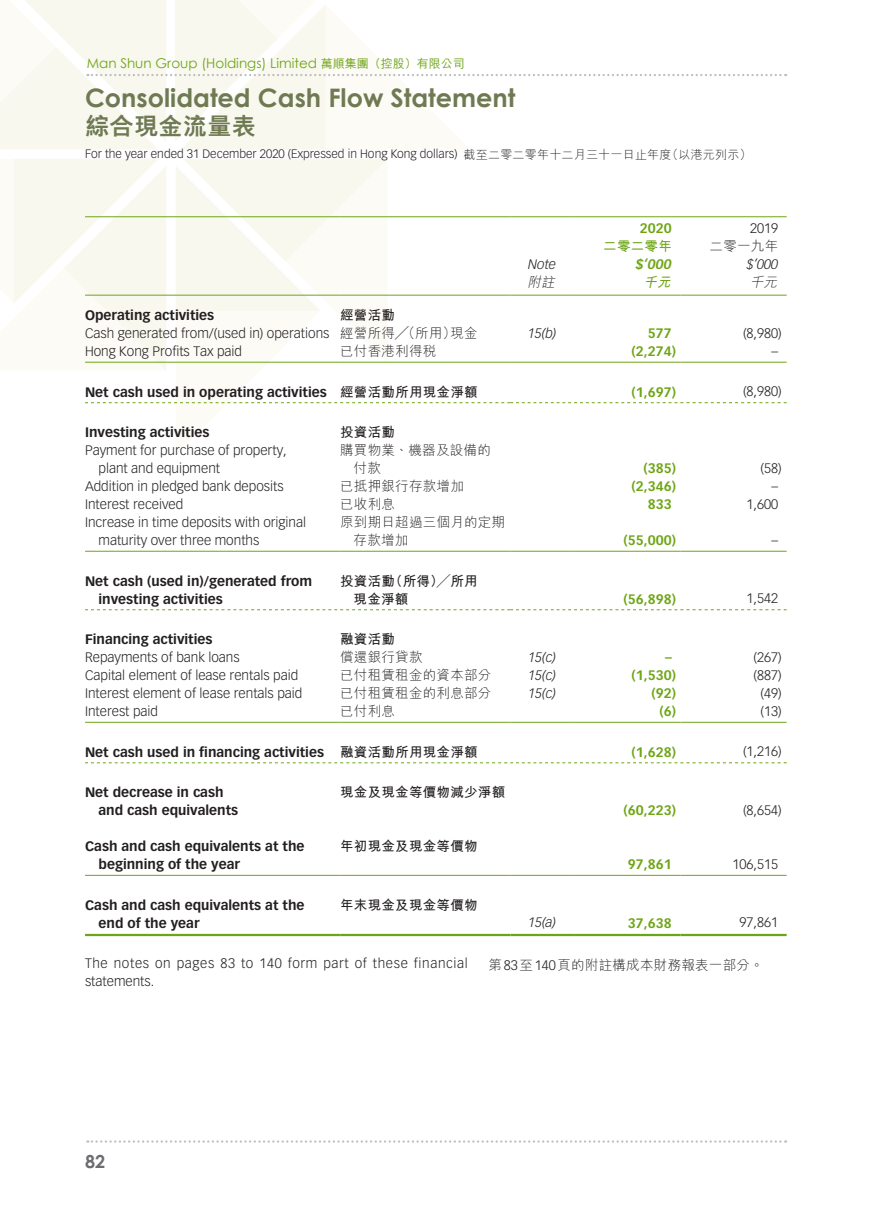
<style>
.page{position:relative;width:893px;height:1212px;background:#fff}
.page>*{position:absolute;margin:0;border:0;box-sizing:border-box;transform-origin:0 0}
.t1{font:700 25.5px "Century Gothic";color:#6f7a53}
.t2{font:800 24px "M Hei HK";letter-spacing:.02em;color:#6f7a53}
.t3{font:700 18px "Century Gothic";color:#6c6d70}
.t4{font:300 13.5px/18px "Vectora LT Std";color:#231f20}
.t5{font:700 13.5px/18px "Vectora LT Std";color:#231f20}
.t6{font:300 13.5px/18px "M Hei HK";letter-spacing:.02em;color:#231f20}
.t7{font:700 13.5px "Vectora LT Std";color:#6ea516}
.t8{font:700 13.5px/18px "M Hei HK";letter-spacing:.02em;color:#231f20}
.t9{font:300 13.5px/18px "Vectora LT Std";letter-spacing:.05em;color:#231f20}
.t10{font:13.5px "Century Gothic";color:#6ea516}
.t11{font:italic 300 13.5px "Vectora LT Std";color:#231f20}
.t12{font:700 13.5px "M Hei HK";letter-spacing:.02em;color:#6ea516}
.t13{font:italic 700 13.5px "Vectora LT Std";color:#6ea516}
.t14{font:italic 300 13.5px "M Hei HK";color:#231f20}
.t15{font:italic 700 13.5px "M Hei HK";color:#6ea516}
.t16{font:300 12px "Vectora LT Std";color:#231f20}
.s1{font-family:"M Hei HK";font-weight:500;font-size:12px}
.s2{font-family:"M Hei HK"}
.s3{font-family:"Vectora LT Std"}
</style>
<div class="page">
<svg style="left:87px;top:1140px;width:699px;height:2px"></svg>
<svg style="left:14px;top:159px;width:773px;height:245px"></svg>
<hr style="left:85px;top:551px;width:255px;height:1px;background:#6ea516">
<hr style="left:340px;top:551px;width:170px;height:1px;background:#6ea516">
<hr style="left:510px;top:551px;width:64px;height:1px;background:#6ea516">
<hr style="left:574px;top:551px;width:106px;height:1px;background:#6ea516">
<hr style="left:680px;top:551px;width:107px;height:1px;background:#6ea516">
<svg style="left:85px;top:609px;width:702px;height:1px"></svg>
<hr style="left:85px;top:722px;width:255px;height:1px;background:#6ea516">
<hr style="left:340px;top:722px;width:170px;height:1px;background:#6ea516">
<hr style="left:510px;top:722px;width:64px;height:1px;background:#6ea516">
<hr style="left:574px;top:722px;width:106px;height:1px;background:#6ea516">
<hr style="left:680px;top:722px;width:107px;height:1px;background:#6ea516">
<svg style="left:85px;top:762px;width:702px;height:1px"></svg>
<hr style="left:85px;top:875px;width:255px;height:1px;background:#6ea516">
<hr style="left:340px;top:875px;width:170px;height:1px;background:#6ea516">
<hr style="left:510px;top:875px;width:64px;height:1px;background:#6ea516">
<hr style="left:574px;top:875px;width:106px;height:1px;background:#6ea516">
<hr style="left:680px;top:875px;width:107px;height:1px;background:#6ea516">
<hr style="left:85px;top:934px;width:255px;height:2px;background:#6ea516">
<hr style="left:340px;top:934px;width:170px;height:2px;background:#6ea516">
<hr style="left:510px;top:934px;width:64px;height:2px;background:#6ea516">
<hr style="left:574px;top:934px;width:106px;height:2px;background:#6ea516">
<hr style="left:680px;top:934px;width:107px;height:2px;background:#6ea516">
<svg style="left:0;top:0;width:786px;height:149px"></svg>
<p class="t10" style="left:87px;top:54px;width:380px">Man Shun Group (Holdings) Limited <span class="s1">萬順集團（控股）有限公司</span></p>
<h1 class="t1" style="left:85px;top:78px;width:432px">Consolidated Cash Flow Statement</h1>
<h2 class="t2" style="left:85px;top:115px;width:172px">綜合現金流量表</h2>
<p class="t16" style="left:85px;top:147px;width:668px">For the year ended 31 December 2020 (Expressed in Hong Kong dollars) <span class="s2">截至二零二零年十二月三十一日止年度（以港元列示）</span></p>
<p class="t7" style="left:640px;top:220px;width:33px">2020</p>
<p class="t4" style="left:750px;top:219px;width:30px">2019</p>
<p class="t12" style="left:603px;top:237px;width:70px">二零二零年</p>
<p class="t6" style="left:710px;top:237px;width:70px">二零一九年</p>
<p class="t11" style="left:528px;top:256px;width:30px">Note</p>
<p class="t13" style="left:636px;top:256px;width:37px">$’000</p>
<p class="t11" style="left:747px;top:256px;width:33px">$’000</p>
<p class="t14" style="left:527px;top:276px;width:32px">附註</p>
<p class="t15" style="left:643px;top:273px;width:32px">千元</p>
<p class="t14" style="left:750px;top:276px;width:32px">千元</p>
<p class="t5" style="left:85px;top:306px;width:131px">Operating activities</p>
<p class="t8" style="left:340px;top:305px;width:56px">經營活動</p>
<p class="t4" style="left:85px;top:325px;width:394px">Cash generated from/(used in) operations <span class="s2">經營所得╱（所用）現金</span></p>
<p class="t11" style="left:528px;top:325px;width:30px">15(b)</p>
<p class="t7" style="left:648px;top:325px;width:25px">577</p>
<p class="t4" style="left:743px;top:324px;width:40px">(8,980)</p>
<p class="t4" style="left:85px;top:343px;width:159px">Hong Kong Profits Tax paid</p>
<p class="t6" style="left:340px;top:342px;width:98px">已付香港利得稅</p>
<p class="t7" style="left:632px;top:343px;width:46px">(2,274)</p>
<p class="t4" style="left:771px;top:342px;width:8px">–</p>
<p class="t5" style="left:85px;top:383px;width:394px">Net cash used in operating activities <span class="s2">經營活動所用現金淨額</span></p>
<p class="t7" style="left:632px;top:384px;width:46px">(1,697)</p>
<p class="t4" style="left:743px;top:383px;width:40px">(8,980)</p>
<p class="t5" style="left:85px;top:423px;width:126px">Investing activities</p>
<p class="t8" style="left:340px;top:422px;width:56px">投資活動</p>
<p class="t4" style="left:99px;top:442px;width:190px;text-indent:-13px">Payment for purchase of property, plant and equipment</p>
<p class="t6" style="left:354px;top:441px;width:139px;text-indent:-13px">購買物業、機器及設備的付款</p>
<p class="t7" style="left:644px;top:460px;width:34px">(385)</p>
<p class="t4" style="left:761px;top:459px;width:23px">(58)</p>
<p class="t4" style="left:85px;top:478px;width:200px">Addition in pledged bank deposits</p>
<p class="t6" style="left:340px;top:477px;width:125px">已抵押銀行存款增加</p>
<p class="t7" style="left:632px;top:478px;width:46px">(2,346)</p>
<p class="t4" style="left:771px;top:477px;width:8px">–</p>
<p class="t4" style="left:85px;top:496px;width:100px">Interest received</p>
<p class="t6" style="left:340px;top:495px;width:56px">已收利息</p>
<p class="t7" style="left:648px;top:496px;width:25px">833</p>
<p class="t4" style="left:747px;top:495px;width:33px">1,600</p>
<p class="t4" style="left:98px;top:514px;width:209px;text-indent:-13px">Increase in time deposits with original maturity over three months</p>
<p class="t6" style="left:354px;top:513px;width:153px;text-indent:-13px">原到期日超過三個月的定期存款增加</p>
<p class="t7" style="left:624px;top:532px;width:54px">(55,000)</p>
<p class="t4" style="left:771px;top:531px;width:8px">–</p>
<p class="t5" style="left:99px;top:572px;width:215px;text-indent:-13px">Net cash (used in)/generated from investing activities</p>
<p class="t8" style="left:354px;top:571px;width:125px;text-indent:-13px">投資活動（所得）╱所用現金淨額</p>
<p class="t7" style="left:624px;top:591px;width:54px">(56,898)</p>
<p class="t4" style="left:747px;top:590px;width:33px">1,542</p>
<p class="t5" style="left:85px;top:631px;width:129px">Financing activities</p>
<p class="t8" style="left:340px;top:629px;width:56px">融資活動</p>
<p class="t4" style="left:85px;top:649px;width:156px">Repayments of bank loans</p>
<p class="t6" style="left:340px;top:648px;width:84px">償還銀行貸款</p>
<p class="t11" style="left:528px;top:649px;width:29px">15(c)</p>
<p class="t7" style="left:665px;top:649px;width:8px">–</p>
<p class="t4" style="left:754px;top:648px;width:30px">(267)</p>
<p class="t4" style="left:85px;top:667px;width:215px">Capital element of lease rentals paid</p>
<p class="t6" style="left:340px;top:666px;width:153px">已付租賃租金的資本部分</p>
<p class="t11" style="left:528px;top:667px;width:29px">15(c)</p>
<p class="t7" style="left:632px;top:667px;width:46px">(1,530)</p>
<p class="t4" style="left:754px;top:666px;width:30px">(887)</p>
<p class="t4" style="left:85px;top:685px;width:219px">Interest element of lease rentals paid</p>
<p class="t6" style="left:340px;top:684px;width:153px">已付租賃租金的利息部分</p>
<p class="t11" style="left:528px;top:685px;width:29px">15(c)</p>
<p class="t7" style="left:652px;top:685px;width:26px">(92)</p>
<p class="t4" style="left:761px;top:684px;width:23px">(49)</p>
<p class="t4" style="left:85px;top:703px;width:75px">Interest paid</p>
<p class="t6" style="left:340px;top:702px;width:56px">已付利息</p>
<p class="t7" style="left:660px;top:703px;width:18px">(6)</p>
<p class="t4" style="left:761px;top:702px;width:23px">(13)</p>
<p class="t5" style="left:85px;top:743px;width:394px">Net cash used in financing activities <span class="s2">融資活動所用現金淨額</span></p>
<p class="t7" style="left:632px;top:744px;width:46px">(1,628)</p>
<p class="t4" style="left:743px;top:743px;width:40px">(1,216)</p>
<p class="t5" style="left:99px;top:784px;width:141px;text-indent:-13px">Net decrease in cash and cash equivalents</p>
<p class="t8" style="left:340px;top:782px;width:166px">現金及現金等價物減少淨額</p>
<p class="t7" style="left:624px;top:802px;width:54px">(60,223)</p>
<p class="t4" style="left:743px;top:801px;width:40px">(8,654)</p>
<p class="t5" style="left:98px;top:838px;width:208px;text-indent:-13px">Cash and cash equivalents at the beginning of the year</p>
<p class="t8" style="left:340px;top:836px;width:139px">年初現金及現金等價物</p>
<p class="t5" style="left:99px;top:896px;width:208px;text-indent:-13px">Cash and cash equivalents at the end of the year</p>
<p class="t8" style="left:340px;top:895px;width:139px">年末現金及現金等價物</p>
<p class="t7" style="left:628px;top:856px;width:45px">97,861</p>
<p class="t4" style="left:732px;top:855px;width:47px">106,515</p>
<p class="t11" style="left:528px;top:914px;width:29px">15(a)</p>
<p class="t7" style="left:628px;top:915px;width:45px">37,638</p>
<p class="t4" style="left:739px;top:914px;width:40px">97,861</p>
<p class="t9" style="left:85px;top:954px;width:384px">The notes on pages 83 to 140 form part of these financial statements.</p>
<p class="t6" style="left:489px;top:956px;width:276px">第<span class="s3">83</span>至<span class="s3">140</span>頁的附註構成本財務報表一部分。</p>
<h3 class="t3" style="left:85px;top:1148px;width:22px">82</h3>
</div>
